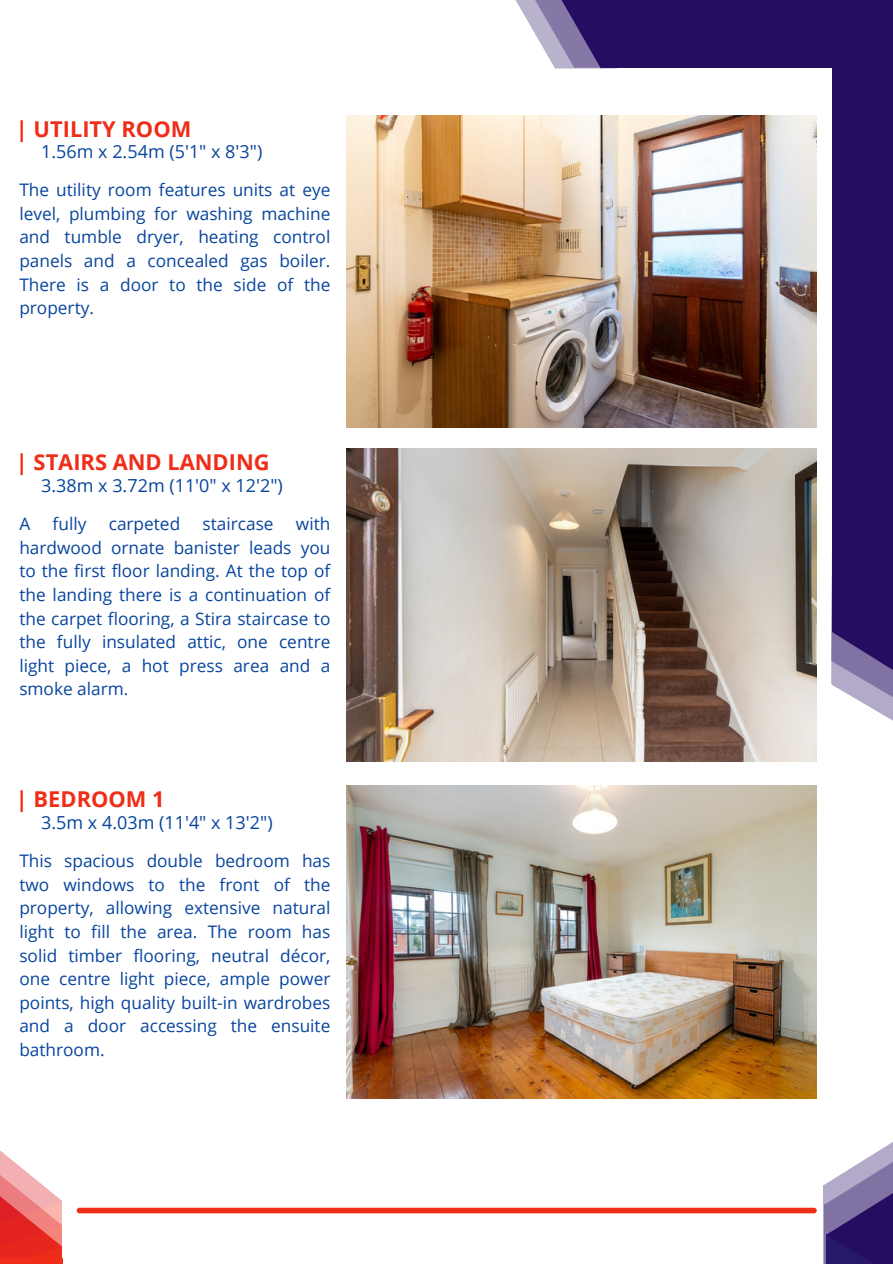
<style>
.page{position:relative;width:893px;height:1264px;background:#fff}
.page>*{position:absolute;margin:0;border:0;box-sizing:border-box;transform-origin:0 0}
.t1{font:700 21.9px "Open Sans";color:#ef2d19}
.t2{font:18px "Open Sans";color:#08459d}
.t3{font:17.25px/23.7px "Open Sans";color:#08459d;text-align:justify}
</style>
<div class="page">
<svg style="left:515px;top:0;width:13px;height:21px"></svg>
<svg style="left:528px;top:0;width:27px;height:68px;fill:#b9b2cd"></svg>
<div style="left:602px;top:0;width:290px;height:68px;background:#250e62"></div>
<svg style="left:831px;top:559px;width:61px;height:161px"></svg>
<div style="left:832px;top:0;width:60px;height:631px;background:#250e62"></div>
<svg style="left:832px;top:631px;width:60px;height:60px;background:#6d5d96"></svg>
<svg style="left:555px;top:0;width:62px;height:69px"></svg>
<div style="left:823px;top:1204px;width:69px;height:59px;background:#28186c"></div>
<svg style="left:823px;top:1142px;width:69px;height:114px"></svg>
<div style="left:79px;top:1207px;width:735px;height:6px;background:#ef2d19"></div>
<svg style="left:0;top:1150px;width:63px;height:113px"></svg>
<img style="left:346px;top:115px;width:470px;height:313px">
<img style="left:346px;top:449px;width:470px;height:312px">
<img style="left:346px;top:785px;width:470px;height:313px">
<p class="t1" style="left:16px;top:113px;width:177px">| UTILITY ROOM</p>
<h1 class="t2" style="left:41px;top:139px;width:223px">1.56m x 2.54m (5'1" x 8'3")</h1>
<p class="t3" style="left:19px;top:178px;width:312px">The utility room features units at eye level, plumbing for washing machine and tumble dryer, heating control panels and a concealed gas boiler.<br>There is a door to the side of the property.</p>
<p class="t1" style="left:16px;top:447px;width:255px">| STAIRS AND LANDING</p>
<h1 class="t2" style="left:41px;top:473px;width:243px">3.38m x 3.72m (11'0" x 12'2")</h1>
<p class="t3" style="left:19px;top:511px;width:12px">A</p>
<p class="t3" style="left:53px;top:511px;width:35px">fully</p>
<p class="t3" style="left:109px;top:511px;width:73px">carpeted</p>
<p class="t3" style="left:202px;top:511px;width:73px">staircase</p>
<p class="t3" style="left:19px;top:511px;width:312px;text-indent:276px">with hardwood ornate banister leads you to the first floor landing. At the top of the landing there is a continuation of the carpet flooring, a Stira staircase to the fully insulated attic, one centre light piece, a hot press area and a smoke alarm.</p>
<p class="t1" style="left:16px;top:784px;width:150px">| BEDROOM 1</p>
<h1 class="t2" style="left:41px;top:810px;width:233px">3.5m x 4.03m (11'4" x 13'2")</h1>
<p class="t3" style="left:19px;top:848px;width:312px">This spacious double bedroom has two windows to the front of the property, allowing extensive natural light to fill the area. The room has solid timber flooring, neutral décor, one centre light piece, ample power points, high quality built-in wardrobes and a door accessing the ensuite bathroom.</p>
</div>
